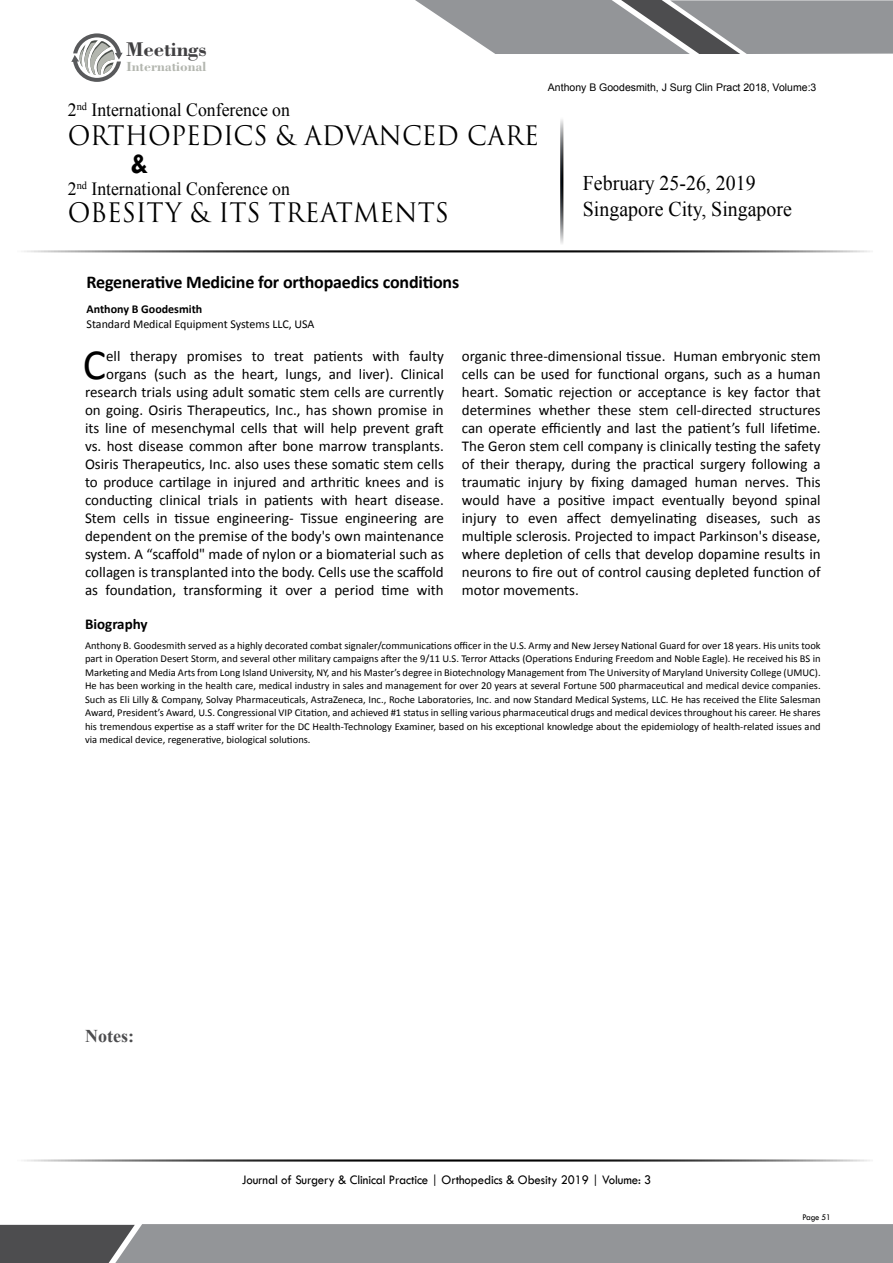
<style>
.page{position:relative;width:893px;height:1263px;background:#fff}
.page>*{position:absolute;margin:0;border:0;box-sizing:border-box;transform-origin:0 0}
.t1{font:43.35px "Calibri";color:#000}
.t2{font:700 29.85px "Tw Cen";color:#000;scale:.95 1}
.t3{font:26.1px "Trajan Pro 3";color:#000;scale:.95 1}
.t4{font:700 21px "Bodoni BT";color:#414042}
.t5{font:20.85px/26px "Times New Roman";color:#000;scale:.95 1}
.t6{font:18.6px "Times New Roman";color:#000;scale:.95 1}
.t7{font:700 18px "Calibri";letter-spacing:-.01em;color:#000}
.t8{font:700 18px "Times New Roman";color:#4d4d4f}
.t9{font:15px/18px "Calibri";color:#000;text-align:right}
.t10{font:700 15px "Calibri";color:#000}
.t11{font:700 13.95px "Bodoni BT";color:#b3b6af}
.t12{font:13.5px "Tw Cen";letter-spacing:-.01em;color:#000;scale:.95 1}
.t13{font:12px "Calibri";color:#000}
.t14{font:700 12px "Calibri";color:#000}
.t15{font:10.5px/13.5px "Calibri";color:#000;text-align:justify}
.t16{font:10.5px "Arial";color:#000}
.t17{font:9px "Tw Cen";letter-spacing:-.02em;color:#000;scale:.95 1}
</style>
<div class="page">
<hr style="left:14px;top:250px;width:859px;height:2px;background:#000">
<hr style="left:14px;top:1159px;width:859px;height:2px;background:#000">
<svg style="left:415px;top:0;width:478px;height:54px;background:#9a9c9e"></svg>
<svg style="left:0;top:1224px;width:893px;height:39px;background:#8b8c8f"></svg>
<svg style="left:71px;top:33px;width:52px;height:49px"></svg>
<div style="left:560px;top:117px;width:3px;height:129px;border:2px solid #000"></div>
<h3 class="t4" style="left:126px;top:36px;width:82px">Meetings</h3>
<p class="t11" style="left:127px;top:58px;width:81px">International</p>
<p class="t6" style="left:68px;top:97px;width:235px">2<sup>nd</sup> International Conference on</p>
<h3 class="t3" style="left:68px;top:117px;width:497px">ORTHOPEDICS &amp; ADVANCED CARE</h3>
<h2 class="t2" style="left:131px;top:145px;width:20px">&amp;</h2>
<p class="t6" style="left:68px;top:177px;width:235px">2<sup>nd</sup> International Conference on</p>
<h3 class="t3" style="left:68px;top:195px;width:403px">OBESITY &amp; ITS TREATMENTS</h3>
<p class="t16" style="left:548px;top:81px;width:270px">Anthony B Goodesmith, J Surg Clin Pract 2018, Volume:3</p>
<h3 class="t5" style="left:583px;top:170px;width:221px">February 25-26, 2019<br>Singapore City, Singapore</h3>
<p class="t7" style="left:87px;top:270px;width:374px">Regenerative Medicine for orthopaedics conditions</p>
<p class="t14" style="left:87px;top:302px;width:117px">Anthony B Goodesmith</p>
<p class="t13" style="left:87px;top:317px;width:230px">Standard Medical Equipment Systems LLC, USA</p>
<p class="t9" style="left:85px;top:347px;width:360px">ell therapy promises to treat patients with faulty organs (such as the heart, lungs, and liver). Clinical research trials using adult somatic stem cells are currently on going. Osiris Therapeutics, Inc., has shown promise in its line of mesenchymal cells that will help prevent graft vs. host disease common after bone marrow transplants.<br>Osiris Therapeutics, Inc. also uses these somatic stem cells to produce cartilage in injured and arthritic knees and is conducting clinical trials in patients with heart disease.<br>Stem cells in tissue engineering- Tissue engineering are dependent on the premise of the body's own maintenance system. A “scaffold" made of nylon or a biomaterial such as collagen is transplanted into the body. Cells use the scaffold as foundation, transforming it over a period time with</p>
<p class="t9" style="left:462px;top:347px;width:360px;text-align:justify">organic three-dimensional tissue. Human embryonic stem cells can be used for functional organs, such as a human heart. Somatic rejection or acceptance is key factor that determines whether these stem cell-directed structures can operate efficiently and last the patient’s full lifetime.<br>The Geron stem cell company is clinically testing the safety of their therapy, during the practical surgery following a traumatic injury by fixing damaged human nerves. This would have a positive impact eventually beyond spinal injury to even affect demyelinating diseases, such as multiple sclerosis. Projected to impact Parkinson's disease, where depletion of cells that develop dopamine results in neurons to fire out of control causing depleted function of motor movements.</p>
<p class="t10" style="left:85px;top:614px;width:64px">Biography</p>
<p class="t15" style="left:85px;top:638px;width:737px">Anthony B. Goodesmith served as a highly decorated combat signaler/communications officer in the U.S. Army and New Jersey National Guard for over 18 years. His units took part in Operation Desert Storm, and several other military campaigns after the 9/11 U.S. Terror Attacks (Operations Enduring Freedom and Noble Eagle). He received his BS in Marketing and Media Arts from Long Island University, NY, and his Master’s degree in Biotechnology Management from The University of Maryland University College (UMUC).<br>He has been working in the health care, medical industry in sales and management for over 20 years at several Fortune 500 pharmaceutical and medical device companies.<br>Such as Eli Lilly &amp; Company, Solvay Pharmaceuticals, AstraZeneca, Inc., Roche Laboratories, Inc. and now Standard Medical Systems, LLC. He has received the Elite Salesman Award, President’s Award, U.S. Congressional VIP Citation, and achieved #1 status in selling various pharmaceutical drugs and medical devices throughout his career. He shares his tremendous expertise as a staff writer for the DC Health-Technology Examiner, based on his exceptional knowledge about the epidemiology of health-related issues and via medical device, regenerative, biological solutions.</p>
<h1 class="t1" style="left:83px;top:337px;width:25px">C</h1>
<p class="t8" style="left:85px;top:1024px;width:50px">Notes:</p>
<p class="t12" style="left:242px;top:1172px;width:433px">Journal of Surgery &amp; Clinical Practice | Orthopedics &amp; Obesity 2019 | Volume: 3</p>
<p class="t17" style="left:802px;top:1212px;width:32px">Page 51</p>
</div>
